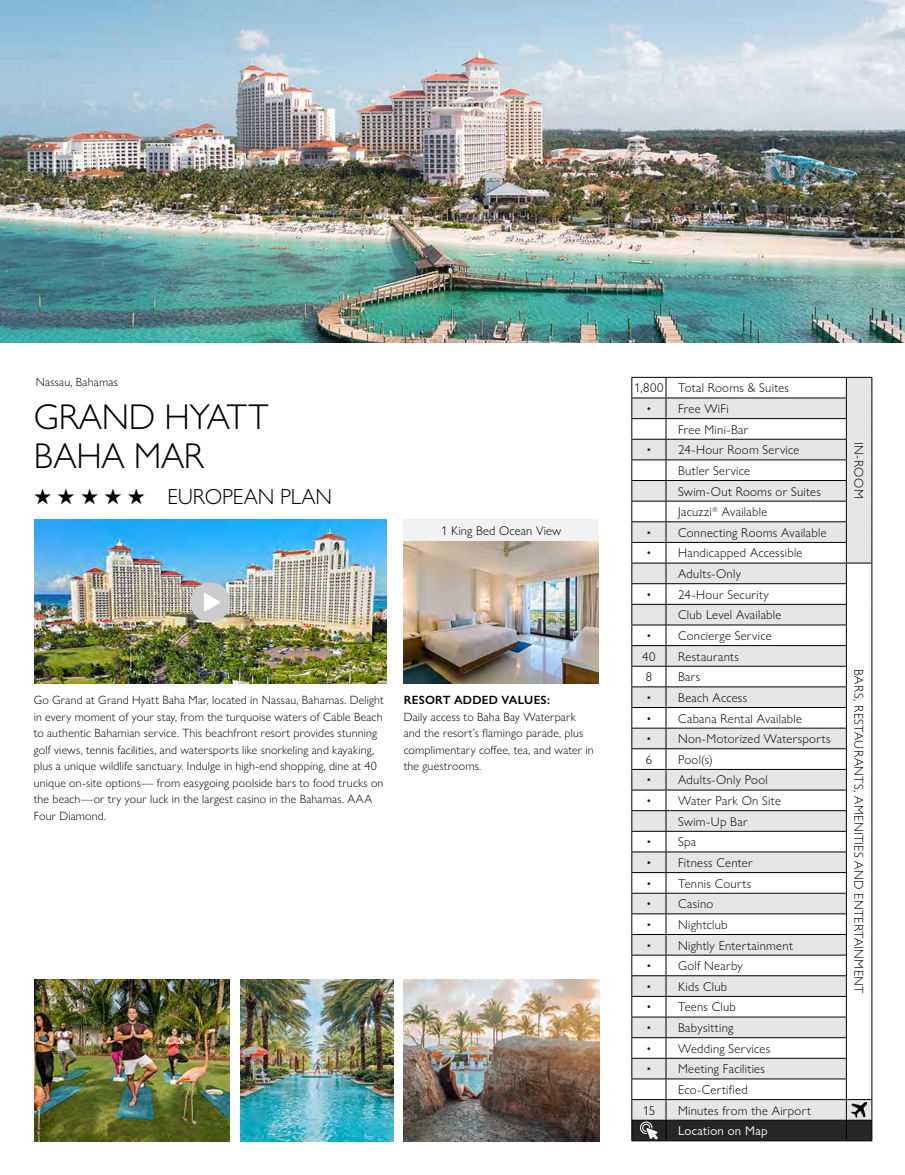
<style>
.page{position:relative;width:905px;height:1175px;background:#fff}
.page>*{position:absolute;margin:0;border:0;box-sizing:border-box;transform-origin:0 0}
.t1{font:300 36px/39px "Gill Sans Nova";letter-spacing:-.01em;color:#000}
.t2{font:300 21.9px "Gill Sans Nova";letter-spacing:-.01em;color:#000}
.t3{font:300 12.75px/20.7px "Gill Sans Nova";letter-spacing:.025em;color:#000}
.t4{font:12.75px "Gill Sans Nova";letter-spacing:.02em;color:#fff}
.t5{font:300 12px/16.5px "Gill Sans Nova";letter-spacing:.015em;color:#000}
.t6{font:600 12px "Gill Sans Nova";letter-spacing:.025em;color:#000}
</style>
<div class="page">
<svg style="left:631px;top:377px;width:241px;height:764px"></svg>
<img style="left:0;top:0;width:904px;height:342px">
<hr style="left:904px;top:0;width:1px;height:342px;background:#d9d9d9">
<img style="left:404px;top:979px;width:195px;height:162px">
<img style="left:34px;top:979px;width:195px;height:162px">
<img style="left:240px;top:979px;width:153px;height:162px">
<img style="left:34px;top:519px;width:352px;height:164px">
<img style="left:404px;top:540px;width:194px;height:143px">
<div style="left:404px;top:519px;width:195px;height:21px;background:#f2f2f2"></div>
<div style="left:190px;top:582px;width:40px;height:40px;background:#ccc;border-radius:50%"></div>
<svg style="left:204px;top:593px;width:16px;height:18px"></svg>
<p class="t5" style="left:36px;top:373px;width:84px">Nassau, Bahamas</p>
<p class="t3" style="left:634px;top:377px;width:156px">1,800 Total Rooms &amp; Suites</p>
<h1 class="t1" style="left:34px;top:396px;width:237px">GRAND HYATT<br>BAHA MAR</h1>
<h2 class="t2" style="left:34px;top:483px;width:300px">★ ★ ★ ★ ★ EUROPEAN PLAN</h2>
<p class="t3" style="left:441px;top:520px;width:122px">1 King Bed Ocean View</p>
<p class="t3" style="left:678px;top:398px;width:72px;text-indent:-32px">• Free WiFi<br>Free Mini-Bar</p>
<p class="t3" style="left:678px;top:439px;width:144px;text-indent:-32px">• 24-Hour Room Service<br>Butler Service<br>Swim-Out Rooms or Suites<br>Jacuzzi<sup>®</sup> Available</p>
<p class="t3" style="left:646px;top:522px;width:182px">• Connecting Rooms Available</p>
<p class="t3" style="left:678px;top:542px;width:126px;text-indent:-32px">• Handicapped Accessible<br>Adults-Only</p>
<p class="t3" style="left:869px;top:442px;width:58px;rotate:90deg">IN-ROOM</p>
<p class="t3" style="left:678px;top:584px;width:105px;text-indent:-32px">• 24-Hour Security<br>Club Level Available</p>
<p class="t3" style="left:642px;top:625px;width:131px;text-indent:4px">• Concierge Service<br>40</p>
<p class="t3" style="left:678px;top:645px;width:62px">Restaurants</p>
<p class="t5" style="left:34px;top:692px;width:351px">Go Grand at Grand Hyatt Baha Mar, located in Nassau, Bahamas. Delight in every moment of your stay, from the turquoise waters of Cable Beach to authentic Bahamian service. This beachfront resort provides stunning golf views, tennis facilities, and watersports like snorkeling and kayaking, plus a unique wildlife sanctuary. Indulge in high-end shopping, dine at 40 unique on-site options— from easygoing poolside bars to food trucks on the beach—or try your luck in the largest casino in the Bahamas. AAA Four Diamond.</p>
<p class="t6" style="left:404px;top:693px;width:148px">RESORT ADDED VALUES:</p>
<p class="t5" style="left:404px;top:708px;width:191px">Daily access to Baha Bay Waterpark and the resort’s flamingo parade, plus complimentary coffee, tea, and water in the guestrooms.</p>
<p class="t3" style="left:645px;top:666px;width:8px">8</p>
<p class="t3" style="left:678px;top:666px;width:24px">Bars</p>
<p class="t3" style="left:646px;top:687px;width:102px">• Beach Access</p>
<p class="t3" style="left:646px;top:707px;width:157px">• Cabana Rental Available</p>
<p class="t3" style="left:645px;top:728px;width:186px">• Non-Motorized Watersports<br>6</p>
<p class="t3" style="left:678px;top:749px;width:36px">Pool(s)</p>
<p class="t3" style="left:646px;top:769px;width:123px">• Adults-Only Pool</p>
<p class="t3" style="left:646px;top:790px;width:136px;text-align:center">• Water Park On Site<br>Swim-Up Bar</p>
<p class="t3" style="left:646px;top:831px;width:51px">• Spa</p>
<p class="t3" style="left:646px;top:852px;width:108px">• Fitness Center</p>
<p class="t3" style="left:646px;top:872px;width:106px">• Tennis Courts</p>
<p class="t3" style="left:646px;top:893px;width:68px">• Casino</p>
<p class="t3" style="left:646px;top:914px;width:83px">• Nightclub</p>
<p class="t3" style="left:646px;top:934px;width:148px">• Nightly Entertainment</p>
<p class="t3" style="left:646px;top:955px;width:98px">• Golf Nearby</p>
<p class="t3" style="left:646px;top:976px;width:82px">• Kids Club</p>
<p class="t3" style="left:646px;top:996px;width:91px">• Teens Club</p>
<p class="t3" style="left:646px;top:1017px;width:88px">• Babysitting</p>
<p class="t3" style="left:646px;top:1037px;width:125px">• Wedding Services</p>
<p class="t3" style="left:646px;top:1058px;width:120px">• Meeting Facilities</p>
<p class="t3" style="left:678px;top:1079px;width:71px">Eco-Certified</p>
<p class="t3" style="left:642px;top:1099px;width:14px">15</p>
<p class="t3" style="left:678px;top:1099px;width:134px">Minutes from the Airport</p>
<p class="t4" style="left:678px;top:1123px;width:91px">Location on Map</p>
<p class="t3" style="left:869px;top:669px;width:325px;rotate:90deg">BARS, RESTAURANTS, AMENITIES AND ENTERTAINMENT</p>
</div>
